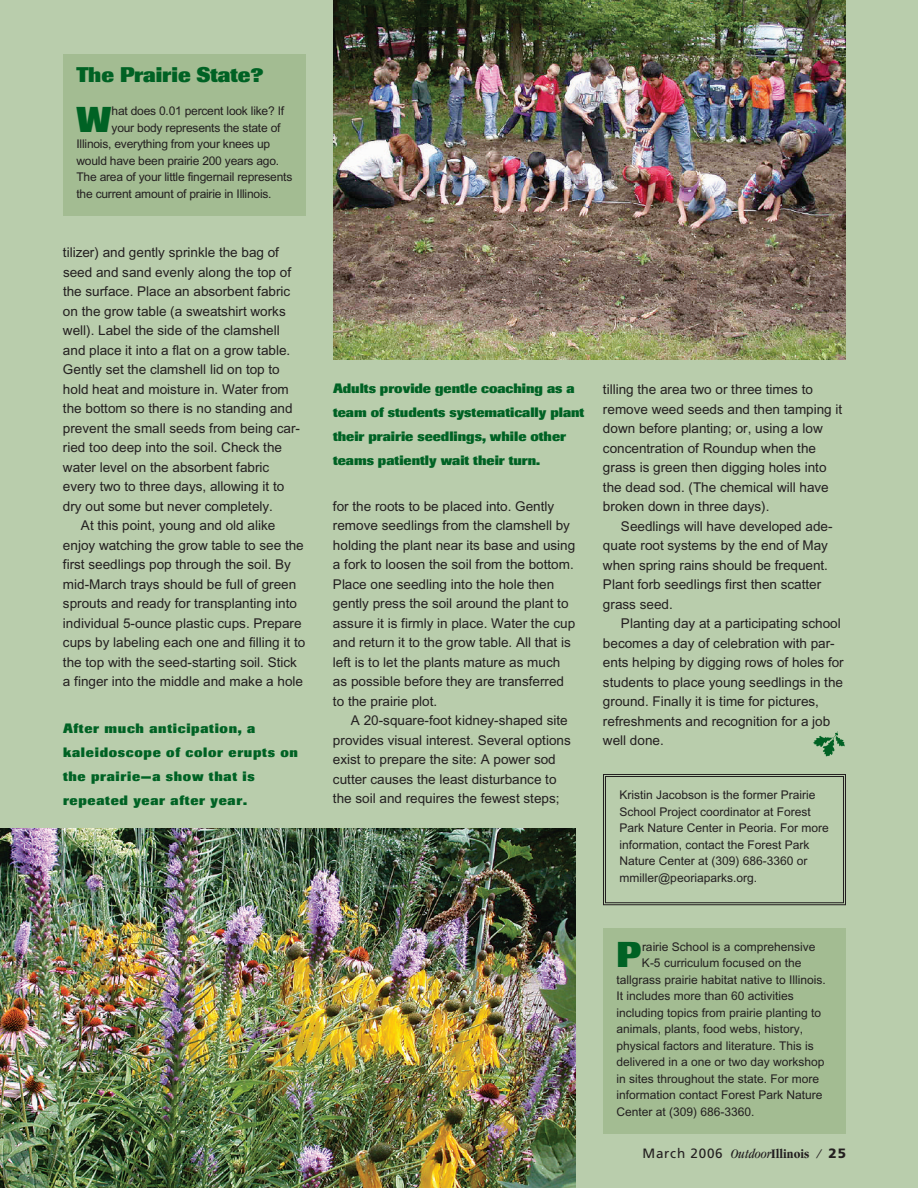
<style>
.page{position:relative;width:918px;height:1188px;background:#b9cdac}
.page>*{position:absolute;margin:0;border:0;box-sizing:border-box;transform-origin:0 0}
.t1{font:800 35.55px "Imago";color:#006224}
.t2{font:800 21px "Imago";color:#006224}
.t3{font:13.5px/19.5px "Arial";color:#231f20}
.t4{font:800 13.5px/24px "Imago";color:#006224}
.t5{font:800 13.5px/24px "Imago";letter-spacing:.05em;color:#006224}
.t6{font:13.5px "Frutiger";letter-spacing:.055em;color:#231f20}
.t7{font:12px/16.5px "Arial";color:#231f20}
.s1{font-family:"Garamond";font-style:italic;font-stretch:condensed}
.s2{font-family:"Garamond";font-weight:700;font-stretch:condensed}
.s3{font-weight:900}
</style>
<div class="page">
<img style="left:333px;top:0;width:513px;height:360px">
<img style="left:813px;top:731px;width:31px;height:25px">
<div style="left:603px;top:774px;width:243px;height:131px;border:1px solid #231f20"></div>
<div style="left:605px;top:776px;width:239px;height:127px;border:1px solid #231f20"></div>
<div style="left:63px;top:54px;width:243px;height:162px;background:#a3bc92"></div>
<div style="left:603px;top:928px;width:243px;height:206px;background:#a3bc92"></div>
<img style="left:0;top:828px;width:576px;height:360px">
<h2 class="t2" style="left:76px;top:67px;width:189px">The Prairie State?</h2>
<h1 class="t1" style="left:76px;top:107px;width:36px">W</h1>
<p class="t7" style="left:112px;top:104px;width:174px">hat does 0.01 percent look like? If</p>
<p class="t7" style="left:112px;top:120px;width:170px">your body represents the state of</p>
<p class="t7" style="left:77px;top:137px;width:195px">Illinois, everything from your knees up</p>
<p class="t7" style="left:77px;top:153px;width:204px">would have been prairie 200 years ago.</p>
<p class="t7" style="left:76px;top:170px;width:217px">The area of your little fingernail represents</p>
<p class="t7" style="left:77px;top:186px;width:197px">the current amount of prairie in Illinois.</p>
<p class="t3" style="left:63px;top:244px;width:218px">tilizer) and gently sprinkle the bag of</p>
<p class="t3" style="left:63px;top:263px;width:230px">seed and sand evenly along the top of</p>
<p class="t3" style="left:63px;top:283px;width:229px">the surface. Place an absorbent fabric</p>
<p class="t3" style="left:63px;top:302px;width:224px">on the grow table (a sweatshirt works</p>
<p class="t3" style="left:63px;top:322px;width:218px">well). Label the side of the clamshell</p>
<p class="t3" style="left:63px;top:341px;width:229px">and place it into a flat on a grow table.</p>
<p class="t3" style="left:63px;top:361px;width:218px">Gently set the clamshell lid on top to</p>
<p class="t3" style="left:63px;top:380px;width:227px">hold heat and moisture in. Water from</p>
<p class="t3" style="left:63px;top:400px;width:231px">the bottom so there is no standing and</p>
<p class="t3" style="left:63px;top:419px;width:239px">prevent the small seeds from being car-</p>
<p class="t3" style="left:63px;top:439px;width:221px">ried too deep into the soil. Check the</p>
<p class="t3" style="left:63px;top:458px;width:208px">water level on the absorbent fabric</p>
<p class="t3" style="left:63px;top:478px;width:223px">every two to three days, allowing it to</p>
<p class="t3" style="left:63px;top:497px;width:212px">dry out some but never completely.</p>
<p class="t3" style="left:81px;top:517px;width:196px">At this point, young and old alike</p>
<p class="t3" style="left:63px;top:536px;width:242px">enjoy watching the grow table to see the</p>
<p class="t3" style="left:63px;top:556px;width:230px">first seedlings pop through the soil. By</p>
<p class="t3" style="left:63px;top:575px;width:235px">mid-March trays should be full of green</p>
<p class="t3" style="left:63px;top:595px;width:236px">sprouts and ready for transplanting into</p>
<p class="t3" style="left:63px;top:614px;width:240px">individual 5-ounce plastic cups. Prepare</p>
<p class="t3" style="left:63px;top:634px;width:244px">cups by labeling each one and filling it to</p>
<p class="t3" style="left:63px;top:653px;width:236px">the top with the seed-starting soil. Stick</p>
<p class="t3" style="left:63px;top:673px;width:242px">a finger into the middle and make a hole</p>
<p class="t5" style="left:63px;top:717px;width:236px">After much anticipation, a kaleidoscope of color erupts on the prairie—a show that is repeated year after year.</p>
<p class="t4" style="left:333px;top:378px;width:253px">Adults provide gentle coaching as a team of students systematically plant their prairie seedlings, while other teams patiently wait their turn.</p>
<p class="t3" style="left:333px;top:497px;width:244px">for the roots to be placed into. Gently remove seedlings from the clamshell by holding the plant near its base and using a fork to loosen the soil from the bottom.<br>Place one seedling into the hole then gently press the soil around the plant to assure it is firmly in place. Water the cup and return it to the grow table. All that is left is to let the plants mature as much as possible before they are transferred to the prairie plot.</p>
<p class="t3" style="left:333px;top:712px;width:239px;text-indent:18px">A 20-square-foot kidney-shaped site provides visual interest. Several options exist to prepare the site: A power sod cutter causes the least disturbance to the soil and requires the fewest steps;</p>
<p class="t3" style="left:603px;top:381px;width:241px">tilling the area two or three times to remove weed seeds and then tamping it down before planting; or, using a low concentration of Roundup when the grass is green then digging holes into the dead sod. (The chemical will have broken down in three days).</p>
<p class="t3" style="left:603px;top:517px;width:231px;text-indent:18px">Seedlings will have developed ade&shy;quate root systems by the end of May when spring rains should be frequent.<br>Plant forb seedlings first then scatter grass seed.</p>
<p class="t3" style="left:603px;top:615px;width:242px;text-indent:18px">Planting day at a participating school becomes a day of celebration with par&shy;ents helping by digging rows of holes for students to place young seedlings in the ground. Finally it is time for pictures, refreshments and recognition for a job well done.</p>
<p class="t7" style="left:619px;top:788px;width:211px">Kristin Jacobson is the former Prairie School Project coordinator at Forest Park Nature Center in Peoria. For more information, contact the Forest Park Nature Center at (309) 686-3360 or mmiller@peoriaparks.org.</p>
<h1 class="t1" style="left:616px;top:942px;width:26px">P</h1>
<p class="t7" style="left:642px;top:939px;width:175px">rairie School is a comprehensive</p>
<p class="t7" style="left:642px;top:956px;width:161px">K-5 curriculum focused on the</p>
<p class="t7" style="left:616px;top:972px;width:211px">tallgrass prairie habitat native to Illinois.</p>
<p class="t7" style="left:616px;top:989px;width:179px">It includes more than 60 activities</p>
<p class="t7" style="left:616px;top:1005px;width:206px">including topics from prairie planting to</p>
<p class="t7" style="left:616px;top:1022px;width:188px">animals, plants, food webs, history,</p>
<p class="t7" style="left:617px;top:1038px;width:199px">physical factors and literature. This is</p>
<p class="t7" style="left:617px;top:1055px;width:210px">delivered in a one or two day workshop</p>
<p class="t7" style="left:617px;top:1071px;width:204px">in sites throughout the state. For more</p>
<p class="t7" style="left:617px;top:1088px;width:208px">information contact Forest Park Nature</p>
<p class="t7" style="left:617px;top:1104px;width:140px">Center at (309) 686-3360.</p>
<p class="t6" style="left:643px;top:1148px;width:205px">March 2006 <span class="s1">Outdoor</span><span class="s2">Illinois</span> <span class="s1">/</span> <span class="s3">25</span></p>
</div>
